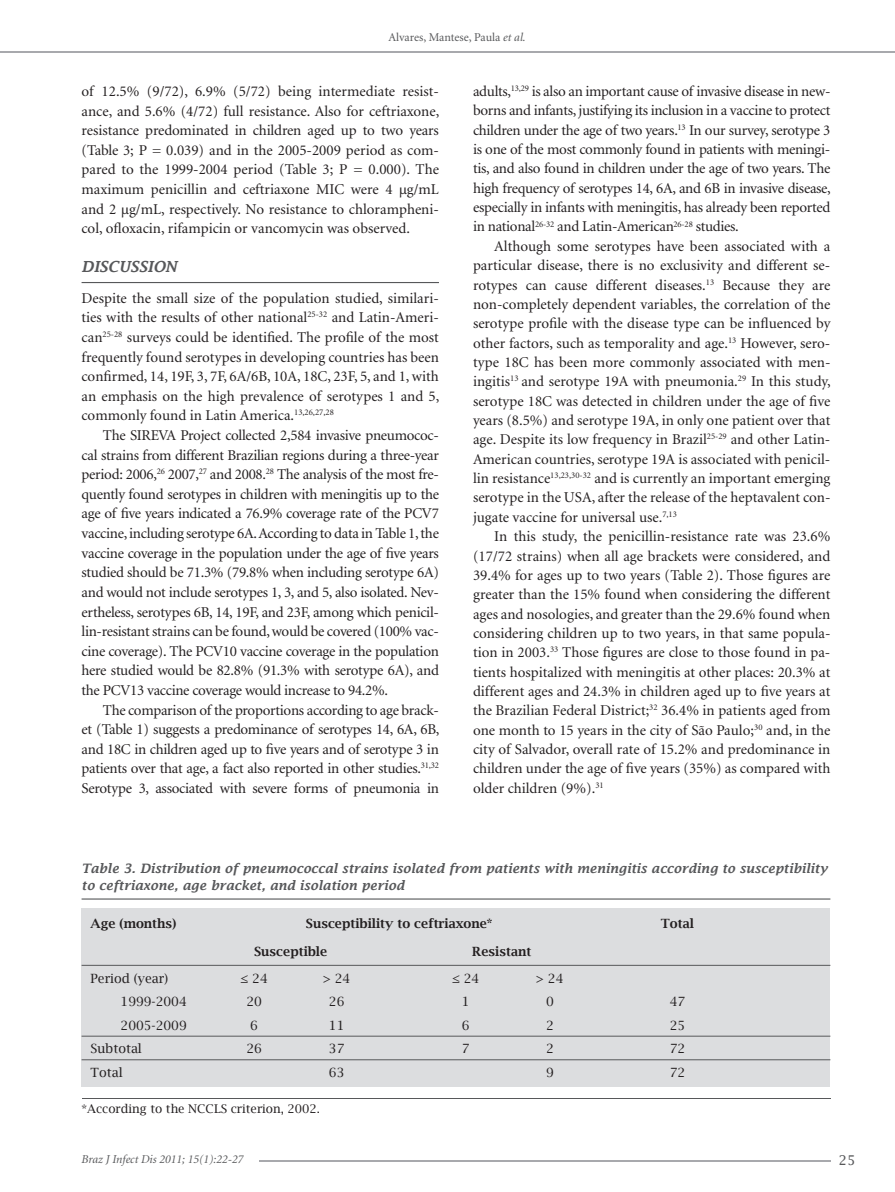
<style>
.page{position:relative;width:895px;height:1192px;background:#fff}
.page>*{position:absolute;margin:0;border:0;box-sizing:border-box;transform-origin:0 0}
.t1{font:15px/19.4px "Minion";letter-spacing:-.005em;color:#231f20;text-align:justify}
.t2{font:italic 600 15px "Lucida Fax";color:#57585a}
.t3{font:13.5px "Lucida Fax";color:#57585a}
.t4{font:italic 600 12.75px/16.5px "Lucida Fax";color:#57585a}
.t5{font:12.75px "Lucida Bright";color:#231f20}
.t6{font:600 12.75px "Lucida Bright";color:#231f20}
.t7{font:12px "Lucida Bright";color:#231f20}
.t8{font:italic 12px "Minion";color:#57585a}
.t9{font:12px "Minion";color:#57585a}
.s1{font-style:italic}
</style>
<div class="page">
<hr style="left:258px;top:1160px;width:572px;height:1px;background:#a8a9ad">
<hr style="left:1px;top:51px;width:893px;height:1px;background:#a8a9ad">
<hr style="left:82px;top:282px;width:357px;height:1px;background:#57585a">
<div style="left:82px;top:908px;width:748px;height:178px;background:#dcdddf"></div>
<hr style="left:82px;top:1098px;width:748px;height:1px;background:#57585a">
<hr style="left:82px;top:898px;width:748px;height:1px;background:#57585a">
<hr style="left:82px;top:965px;width:748px;height:1px;background:#57585a">
<hr style="left:82px;top:1036px;width:748px;height:1px;background:#57585a">
<hr style="left:82px;top:1059px;width:748px;height:1px;background:#57585a">
<p class="t9" style="left:388px;top:31px;width:139px">Alvares, Mantese, Paula <span class="s1">et al.</span></p>
<p class="t1" style="left:82px;top:82px;width:359px">of 12.5% (9/72), 6.9% (5/72) being intermediate resist&shy;ance, and 5.6% (4/72) full resistance. Also for ceftriaxone, resistance predominated in children aged up to two years (Table 3; P = 0.039) and in the 2005-2009 period as com&shy;pared to the 1999-2004 period (Table 3; P = 0.000). The maximum penicillin and ceftriaxone MIC were 4 µg/mL and 2 µg/mL, respectively. No resistance to chlorampheni&shy;col, ofloxacin, rifampicin or vancomycin was observed.</p>
<p class="t2" style="left:82px;top:258px;width:97px">DISCUSSION</p>
<p class="t1" style="left:82px;top:289px;width:359px">Despite the small size of the population studied, similari&shy;ties with the results of other national<sup>25-32</sup> and Latin-Ameri&shy;can<sup>25-28</sup> surveys could be identified. The profile of the most frequently found serotypes in developing countries has been confirmed, 14, 19F, 3, 7F, 6A/6B, 10A, 18C, 23F, 5, and 1, with an emphasis on the high prevalence of serotypes 1 and 5, commonly found in Latin America.<sup>13,26,27,28</sup></p>
<p class="t1" style="left:82px;top:426px;width:359px;text-indent:21px">The SIREVA Project collected 2,584 invasive pneumococ&shy;cal strains from different Brazilian regions during a three-year period: 2006,<sup>26</sup> 2007,<sup>27</sup> and 2008.<sup>28</sup> The analysis of the most fre&shy;quently found serotypes in children with meningitis up to the age of five years indicated a 76.9% coverage rate of the PCV7 vaccine, including serotype 6A. According to data in Table 1, the vaccine coverage in the population under the age of five years studied should be 71.3% (79.8% when including serotype 6A) and would not include serotypes 1, 3, and 5, also isolated. Nev&shy;ertheless, serotypes 6B, 14, 19F, and 23F, among which penicil&shy;lin-resistant strains can be found, would be covered (100% vac&shy;cine coverage). The PCV10 vaccine coverage in the population here studied would be 82.8% (91.3% with serotype 6A), and the PCV13 vaccine coverage would increase to 94.2%.</p>
<p class="t1" style="left:82px;top:700px;width:359px;text-indent:21px">The comparison of the proportions according to age brack&shy;et (Table 1) suggests a predominance of serotypes 14, 6A, 6B, and 18C in children aged up to five years and of serotype 3 in patients over that age, a fact also reported in other studies.<sup>31,32<br></sup>Serotype 3, associated with severe forms of pneumonia in</p>
<p class="t1" style="left:473px;top:82px;width:359px">adults,<sup>13,29</sup> is also an important cause of invasive disease in new&shy;borns and infants, justifying its inclusion in a vaccine to protect children under the age of two years.<sup>13</sup> In our survey, serotype 3 is one of the most commonly found in patients with meningi&shy;tis, and also found in children under the age of two years. The high frequency of serotypes 14, 6A, and 6B in invasive disease, especially in infants with meningitis, has already been reported in national<sup>26-32</sup> and Latin-American<sup>26-28</sup> studies.</p>
<p class="t1" style="left:473px;top:237px;width:359px;text-indent:21px">Although some serotypes have been associated with a particular disease, there is no exclusivity and different se&shy;rotypes can cause different diseases.<sup>13</sup> Because they are non-completely dependent variables, the correlation of the serotype profile with the disease type can be influenced by other factors, such as temporality and age.<sup>13</sup> However, sero&shy;type 18C has been more commonly associated with men&shy;ingitis<sup>13</sup> and serotype 19A with pneumonia.<sup>29</sup> In this study, serotype 18C was detected in children under the age of five years (8.5%) and serotype 19A, in only one patient over that age. Despite its low frequency in Brazil<sup>25-29</sup> and other Latin-American countries, serotype 19A is associated with penicil&shy;lin resistance<sup>13,23,30-32</sup> and is currently an important emerging serotype in the USA, after the release of the heptavalent con&shy;jugate vaccine for universal use.<sup>7,13</sup></p>
<p class="t1" style="left:473px;top:527px;width:359px;text-indent:21px">In this study, the penicillin-resistance rate was 23.6% (17/72 strains) when all age brackets were considered, and 39.4% for ages up to two years (Table 2). Those figures are greater than the 15% found when considering the different ages and nosologies, and greater than the 29.6% found when considering children up to two years, in that same popula&shy;tion in 2003.<sup>33</sup> Those figures are close to those found in pa&shy;tients hospitalized with meningitis at other places: 20.3% at different ages and 24.3% in children aged up to five years at the Brazilian Federal District;<sup>32</sup> 36.4% in patients aged from one month to 15 years in the city of São Paulo;<sup>30</sup> and, in the city of Salvador, overall rate of 15.2% and predominance in children under the age of five years (35%) as compared with older children (9%).<sup>31</sup></p>
<p class="t4" style="left:82px;top:860px;width:747px">Table 3. Distribution of pneumococcal strains isolated from patients with meningitis according to susceptibility to ceftriaxone, age bracket, and isolation period</p>
<p class="t6" style="left:91px;top:916px;width:87px">Age (months)</p>
<p class="t6" style="left:306px;top:916px;width:188px">Susceptibility to ceftriaxone*</p>
<p class="t6" style="left:660px;top:916px;width:35px">Total</p>
<p class="t6" style="left:254px;top:944px;width:75px">Susceptible</p>
<p class="t6" style="left:472px;top:944px;width:61px">Resistant</p>
<p class="t5" style="left:91px;top:970px;width:79px">Period (year)</p>
<p class="t5" style="left:240px;top:970px;width:29px">≤ 24</p>
<p class="t5" style="left:323px;top:970px;width:29px">&gt; 24</p>
<p class="t5" style="left:452px;top:970px;width:29px">≤ 24</p>
<p class="t5" style="left:536px;top:970px;width:29px">&gt; 24</p>
<p class="t5" style="left:121px;top:994px;width:68px">1999-2004</p>
<p class="t5" style="left:246px;top:994px;width:17px">20</p>
<p class="t5" style="left:329px;top:994px;width:17px">26</p>
<p class="t5" style="left:462px;top:994px;width:9px">1</p>
<p class="t5" style="left:546px;top:994px;width:9px">0</p>
<p class="t5" style="left:669px;top:994px;width:17px">47</p>
<p class="t5" style="left:121px;top:1018px;width:68px">2005-2009</p>
<p class="t5" style="left:250px;top:1018px;width:9px">6</p>
<p class="t5" style="left:329px;top:1018px;width:17px">11</p>
<p class="t5" style="left:462px;top:1018px;width:9px">6</p>
<p class="t5" style="left:546px;top:1018px;width:9px">2</p>
<p class="t5" style="left:669px;top:1018px;width:17px">25</p>
<p class="t5" style="left:91px;top:1041px;width:53px">Subtotal</p>
<p class="t5" style="left:246px;top:1041px;width:17px">26</p>
<p class="t5" style="left:329px;top:1041px;width:17px">37</p>
<p class="t5" style="left:462px;top:1041px;width:9px">7</p>
<p class="t5" style="left:546px;top:1041px;width:9px">2</p>
<p class="t5" style="left:669px;top:1041px;width:17px">72</p>
<p class="t5" style="left:91px;top:1065px;width:34px">Total</p>
<p class="t5" style="left:329px;top:1065px;width:17px">63</p>
<p class="t5" style="left:546px;top:1065px;width:9px">9</p>
<p class="t5" style="left:669px;top:1065px;width:17px">72</p>
<p class="t7" style="left:82px;top:1101px;width:240px">*According to the NCCLS criterion, 2002.</p>
<p class="t8" style="left:82px;top:1152px;width:163px">Braz J Infect Dis 2011; 15(1):22-27</p>
<p class="t3" style="left:838px;top:1152px;width:19px">25</p>
</div>
